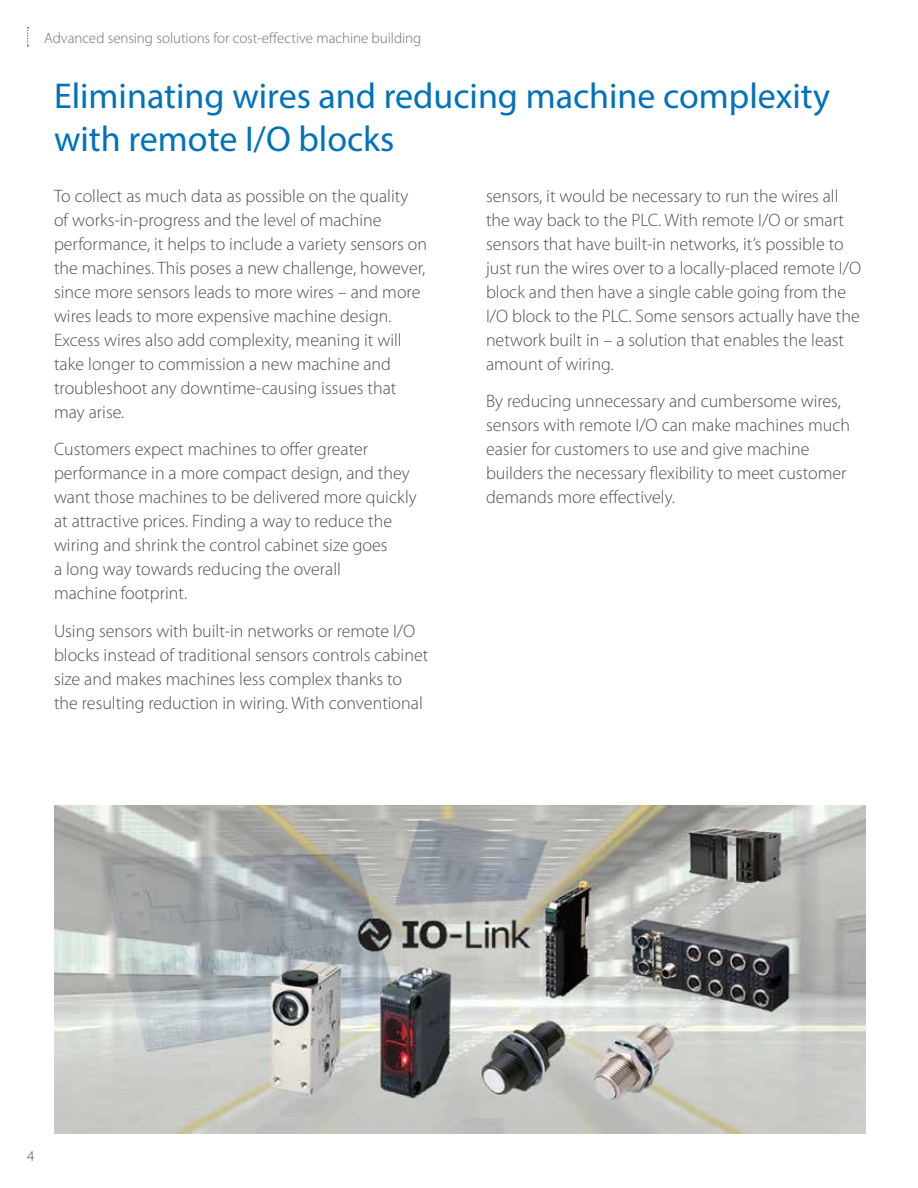
<style>
.page{position:relative;width:918px;height:1188px;background:#fff}
.page>*{position:absolute;margin:0;border:0;box-sizing:border-box;transform-origin:0 0}
.t1{font:36px/43.2px "Myriad Pro";color:#0072bc}
.t2{font:300 18px/24px "Myriad Pro";color:#4d4d4f}
.t3{font:300 15px "Myriad Pro";letter-spacing:-.005em;color:#6d6e71}
.t4{font:300 15px "Myriad Pro";color:#4d4d4f}
</style>
<div class="page">
<svg style="left:27px;top:27px;width:2px;height:20px"></svg>
<img style="left:54px;top:806px;width:811px;height:328px">
<p class="t3" style="left:44px;top:29px;width:379px">Advanced sensing solutions for cost-effective machine building</p>
<h1 class="t1" style="left:54px;top:73px;width:778px">Eliminating wires and reducing machine complexity with remote I/O blocks</h1>
<p class="t2" style="left:54px;top:184px;width:375px">To collect as much data as possible on the quality of works-in-progress and the level of machine performance, it helps to include a variety sensors on the machines. This poses a new challenge, however, since more sensors leads to more wires – and more wires leads to more expensive machine design.<br>Excess wires also add complexity, meaning it will take longer to commission a new machine and troubleshoot any downtime-causing issues that may arise.</p>
<p class="t2" style="left:54px;top:437px;width:364px">Customers expect machines to offer greater performance in a more compact design, and they want those machines to be delivered more quickly at attractive prices. Finding a way to reduce the wiring and shrink the control cabinet size goes<br>a long way towards reducing the overall<br>machine footprint.</p>
<p class="t2" style="left:54px;top:619px;width:376px">Using sensors with built-in networks or remote I/O blocks instead of traditional sensors controls cabinet size and makes machines less complex thanks to the resulting reduction in wiring. With conventional</p>
<p class="t2" style="left:486px;top:184px;width:377px">sensors, it would be necessary to run the wires all the way back to the PLC. With remote I/O or smart sensors that have built-in networks, it’s possible to just run the wires over to a locally-placed remote I/O block and then have a single cable going from the I/O block to the PLC. Some sensors actually have the network built in – a solution that enables the least amount of wiring.</p>
<p class="t2" style="left:486px;top:389px;width:366px">By reducing unnecessary and cumbersome wires, sensors with remote I/O can make machines much easier for customers to use and give machine builders the necessary flexibility to meet customer demands more effectively.</p>
<p class="t4" style="left:27px;top:1147px;width:9px">4</p>
</div>
